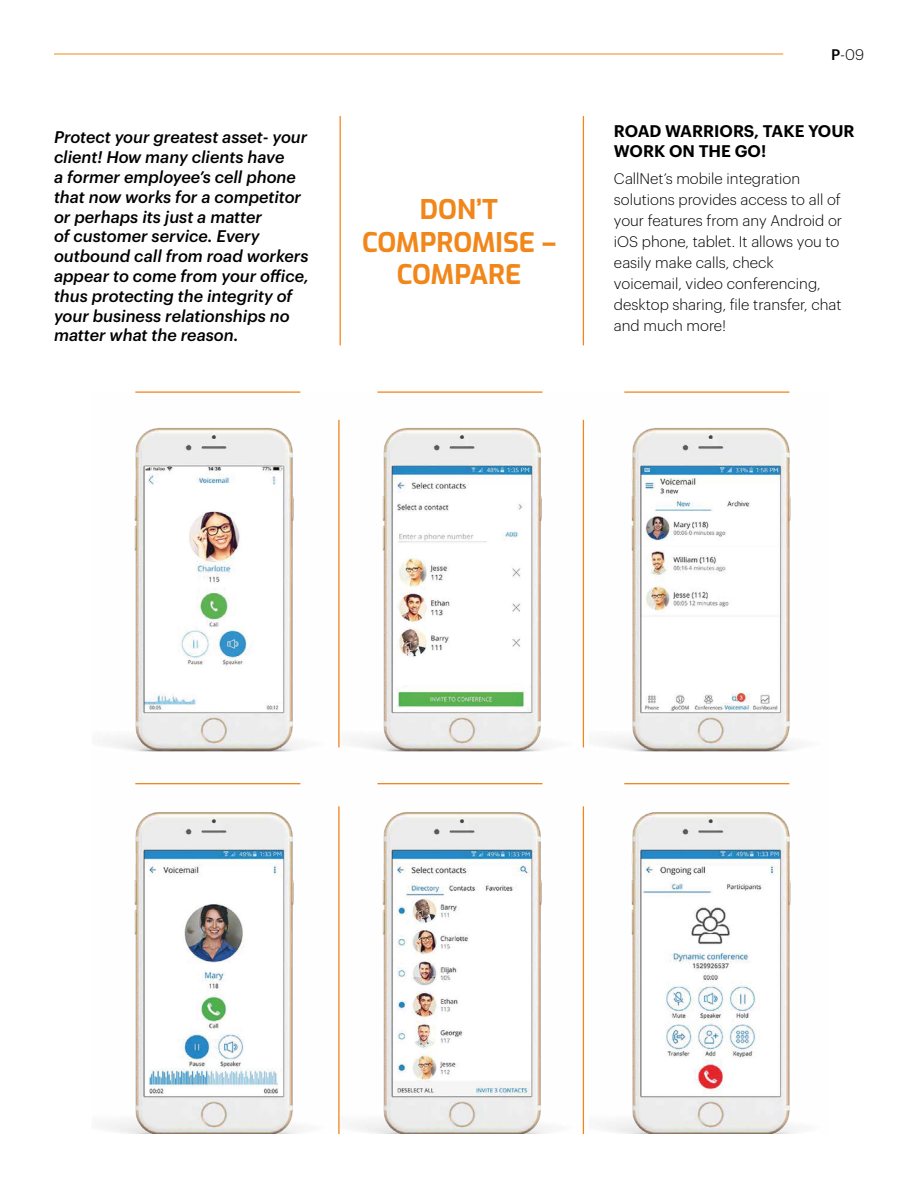
<style>
.page{position:relative;width:918px;height:1188px;background:#fff}
.page>*{position:absolute;margin:0;border:0;box-sizing:border-box;transform-origin:0 0}
.t1{font:700 27px/32.4px "Exo";color:#f1861a;text-align:center}
.t2{font:italic 500 16.5px/19.8px "Graphik";color:#000}
.t3{font:600 16.5px/19.8px "Graphik";color:#000}
.t4{font:300 15px/21px "Graphik";color:#000}
.s1{font-weight:500}
</style>
<div class="page">
<img style="left:106px;top:419px;width:691px;height:715px">
<hr style="left:135px;top:783px;width:165px;height:1px;background:#f1861a">
<hr style="left:135px;top:391px;width:165px;height:2px;background:#f1861a">
<hr style="left:624px;top:783px;width:165px;height:1px;background:#f1861a">
<hr style="left:624px;top:391px;width:165px;height:2px;background:#f1861a">
<hr style="left:377px;top:783px;width:165px;height:1px;background:#f1861a">
<hr style="left:377px;top:391px;width:165px;height:2px;background:#f1861a">
<hr style="left:338px;top:420px;width:2px;height:327px;background:#f1861a">
<hr style="left:338px;top:806px;width:2px;height:328px;background:#f1861a">
<hr style="left:583px;top:420px;width:1px;height:327px;background:#f1861a">
<hr style="left:583px;top:116px;width:1px;height:229px;background:#f1861a">
<hr style="left:340px;top:116px;width:1px;height:229px;background:#f1861a">
<hr style="left:583px;top:806px;width:1px;height:328px;background:#f1861a">
<hr style="left:54px;top:54px;width:729px;height:1px;background:#f1861a">
<p class="t2" style="left:54px;top:126px;width:257px">Protect your greatest asset- your client! How many clients have<br>a former employee’s cell phone that now works for a competitor or perhaps its just a matter<br>of customer service. Every outbound call from road workers appear to come from your office, thus protecting the integrity of your business relationships no matter what the reason.</p>
<h1 class="t1" style="left:362px;top:192px;width:195px">DON’T<br>COMPROMISE –<br>COMPARE</h1>
<p class="t4" style="left:831px;top:43px;width:34px"><span class="s1">P</span>-09</p>
<p class="t3" style="left:614px;top:120px;width:242px">ROAD WARRIORS, TAKE YOUR<br>WORK ON THE GO!</p>
<p class="t4" style="left:614px;top:167px;width:230px">CallNet’s mobile integration solutions provides access to all of your features from any Android or iOS phone, tablet. It allows you to easily make calls, check voicemail, video conferencing, desktop sharing, file transfer, chat and much more!</p>
</div>
